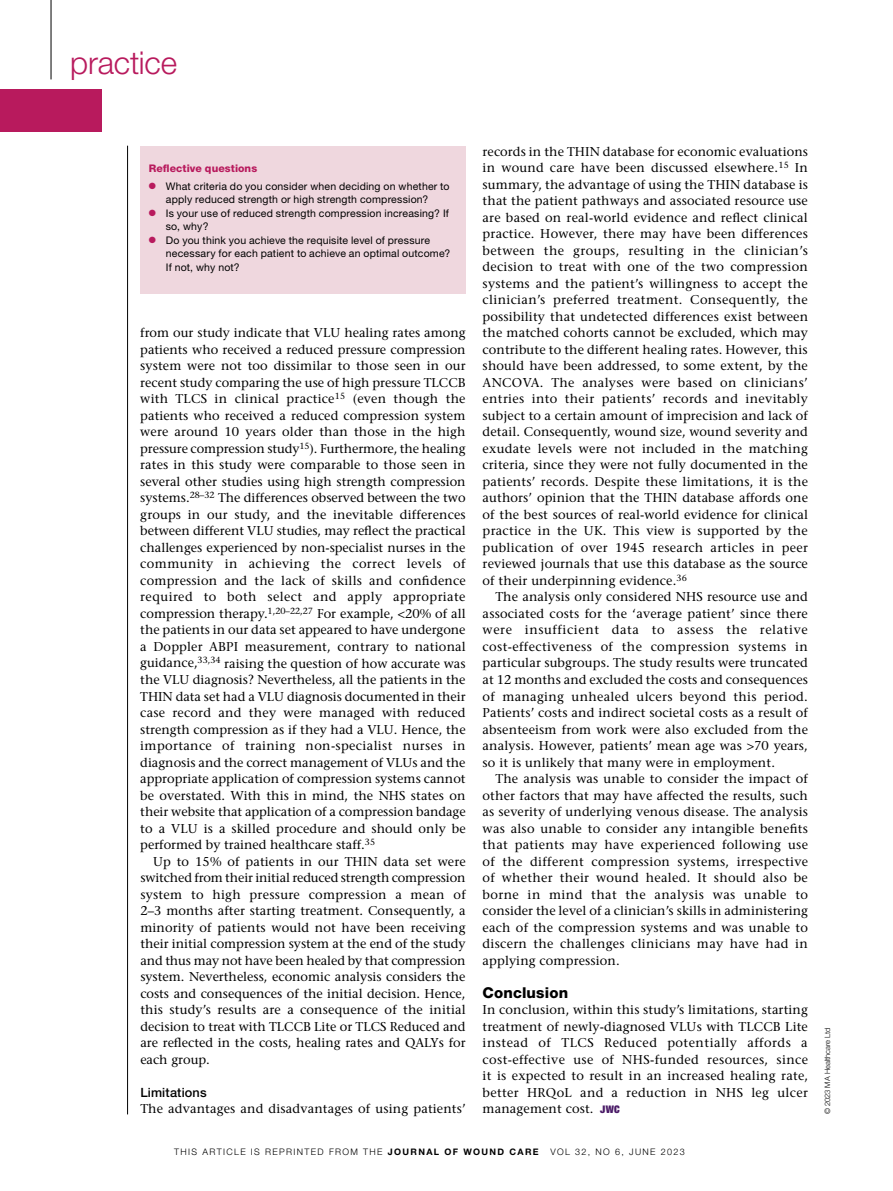
<style>
.page{position:relative;width:893px;height:1191px;background:#fff}
.page>*{position:absolute;margin:0;border:0;box-sizing:border-box;transform-origin:0 0}
.t1{font:300 31.5px "Helvetica Neue LT Std";letter-spacing:-.005em;color:#b81a5d}
.t2{font:800 15px "Helvetica Neue LT Std";letter-spacing:.01em;color:#000}
.t3{font:500 12.75px/16.5px "Stone Serif Std";letter-spacing:.01em;color:#000;text-align:justify}
.t4{font:500 12.75px "Helvetica Neue LT Std";letter-spacing:.015em;color:#000}
.t5{font:10.5px/13.5px "Helvetica Neue LT Std";letter-spacing:.015em;color:#000}
.t6{font:800 10.5px "Helvetica Neue LT Std";letter-spacing:.005em;color:#b81a5d}
.t7{font:300 9px "Helvetica Neue LT Std";letter-spacing:.15em;color:#000}
.t8{font:300 7.5px "Helvetica Neue LT Std";color:#000}
.s1{color:#b81a5d}
.s2{font-family:"Helvetica Neue LT Std";font-weight:900;font-stretch:condensed;font-size:10.5px;color:#491a66}
.s3{font-weight:700}
</style>
<div class="page">
<hr style="left:51px;top:0;width:1px;height:79px;background:#000">
<hr style="left:127px;top:146px;width:1px;height:968px;background:#000">
<div style="left:0;top:89px;width:102px;height:43px;background:#b81a5d"></div>
<div style="left:140px;top:146px;width:326px;height:147px;background:#efd7de"></div>
<h1 class="t1" style="left:70px;top:44px;width:109px">practice</h1>
<p class="t6" style="left:149px;top:162px;width:110px">Reflective questions</p>
<p class="t5" style="left:149px;top:179px;width:302px;text-align:center"><span class="s1">●</span> What criteria do you consider when deciding on whether to apply reduced strength or high strength compression?</p>
<p class="t5" style="left:166px;top:206px;width:285px;text-indent:-17px"><span class="s1">●</span> Is your use of reduced strength compression increasing? If so, why?</p>
<p class="t5" style="left:166px;top:233px;width:286px;text-indent:-17px"><span class="s1">●</span> Do you think you achieve the requisite level of pressure necessary for each patient to achieve an optimal outcome?<br>If not, why not?</p>
<p class="t3" style="left:140px;top:325px;width:327px">from our study indicate that VLU healing rates among patients who received a reduced pressure compression system were not too dissimilar to those seen in our recent study comparing the use of high pressure TLCCB with TLCS in clinical practice<sup>15</sup> (even though the patients who received a reduced compression system were around 10 years older than those in the high pressure compression study<sup>15</sup>). Furthermore, the healing rates in this study were comparable to those seen in several other studies using high strength compression systems.<sup>28–32</sup> The differences observed between the two groups in our study, and the inevitable differences between different VLU studies, may reflect the practical challenges experienced by non-specialist nurses in the community in achieving the correct levels of compression and the lack of skills and confidence required to both select and apply appropriate compression therapy.<sup>1,20–22,27</sup> For example, &lt;20% of all the patients in our data set appeared to have undergone a Doppler ABPI measurement, contrary to national guidance,<sup>33,34</sup> raising the question of how accurate was the VLU diagnosis? Nevertheless, all the patients in the THIN data set had a VLU diagnosis documented in their case record and they were managed with reduced strength compression as if they had a VLU. Hence, the importance of training non-specialist nurses in diagnosis and the correct management of VLUs and the appropriate application of compression systems cannot be overstated. With this in mind, the NHS states on their website that application of a compression bandage to a VLU is a skilled procedure and should only be performed by trained healthcare staff.<sup>35</sup></p>
<p class="t3" style="left:140px;top:853px;width:327px;text-indent:13px">Up to 15% of patients in our THIN data set were switched from their initial reduced strength compression system to high pressure compression a mean of 2–3 months after starting treatment. Consequently, a minority of patients would not have been receiving their initial compression system at the end of the study and thus may not have been healed by that compression system. Nevertheless, economic analysis considers the costs and consequences of the initial decision. Hence, this study’s results are a consequence of the initial decision to treat with TLCCB Lite or TLCS Reduced and are reflected in the costs, healing rates and QALYs for each group.</p>
<p class="t4" style="left:140px;top:1084px;width:68px">Limitations</p>
<p class="t3" style="left:140px;top:1100px;width:327px">The advantages and disadvantages of using patients’</p>
<p class="t3" style="left:483px;top:143px;width:327px">records in the THIN database for economic evaluations in wound care have been discussed elsewhere.<sup>15</sup> In summary, the advantage of using the THIN database is that the patient pathways and associated resource use are based on real-world evidence and reflect clinical practice. However, there may have been differences between the groups, resulting in the clinician’s decision to treat with one of the two compression systems and the patient’s willingness to accept the clinician’s preferred treatment. Consequently, the possibility that undetected differences exist between the matched cohorts cannot be excluded, which may contribute to the different healing rates. However, this should have been addressed, to some extent, by the ANCOVA. The analyses were based on clinicians’ entries into their patients’ records and inevitably subject to a certain amount of imprecision and lack of detail. Consequently, wound size, wound severity and exudate levels were not included in the matching criteria, since they were not fully documented in the patients’ records. Despite these limitations, it is the authors’ opinion that the THIN database affords one of the best sources of real-world evidence for clinical practice in the UK. This view is supported by the publication of over 1945 research articles in peer reviewed journals that use this database as the source of their underpinning evidence.<sup>36</sup></p>
<p class="t3" style="left:483px;top:589px;width:327px;text-indent:13px">The analysis only considered NHS resource use and associated costs for the ‘average patient’ since there were insufficient data to assess the relative cost‑effectiveness of the compression systems in particular subgroups. The study results were truncated at 12 months and excluded the costs and consequences of managing unhealed ulcers beyond this period.<br>Patients’ costs and indirect societal costs as a result of absenteeism from work were also excluded from the analysis. However, patients’ mean age was &gt;70 years, so it is unlikely that many were in employment.</p>
<p class="t3" style="left:483px;top:770px;width:327px;text-indent:13px">The analysis was unable to consider the impact of other factors that may have affected the results, such as severity of underlying venous disease. The analysis was also unable to consider any intangible benefits that patients may have experienced following use of the different compression systems, irrespective of whether their wound healed. It should also be borne in mind that the analysis was unable to consider the level of a clinician’s skills in administering each of the compression systems and was unable to discern the challenges clinicians may have had in applying compression.</p>
<p class="t2" style="left:483px;top:983px;width:87px">Conclusion</p>
<p class="t3" style="left:483px;top:1001px;width:327px">In conclusion, within this study’s limitations, starting treatment of newly-diagnosed VLUs with TLCCB Lite instead of TLCS Reduced potentially affords a cost-effective use of NHS-funded resources, since it is expected to result in an increased healing rate, better HRQoL and a reduction in NHS leg ulcer management cost. <span class="s2">JWC</span></p>
<p class="t7" style="left:174px;top:1146px;width:366px">THIS ARTICLE IS REPRINTED FROM THE <span class="s3">JOURNAL OF WOUND CARE</span></p>
<p class="t7" style="left:550px;top:1146px;width:136px">VOL 32, NO 6, JUNE 2023</p>
<p class="t8" style="left:823px;top:1114px;width:89px;rotate:-90deg">© 2023 MA Healthcare Ltd</p>
</div>
